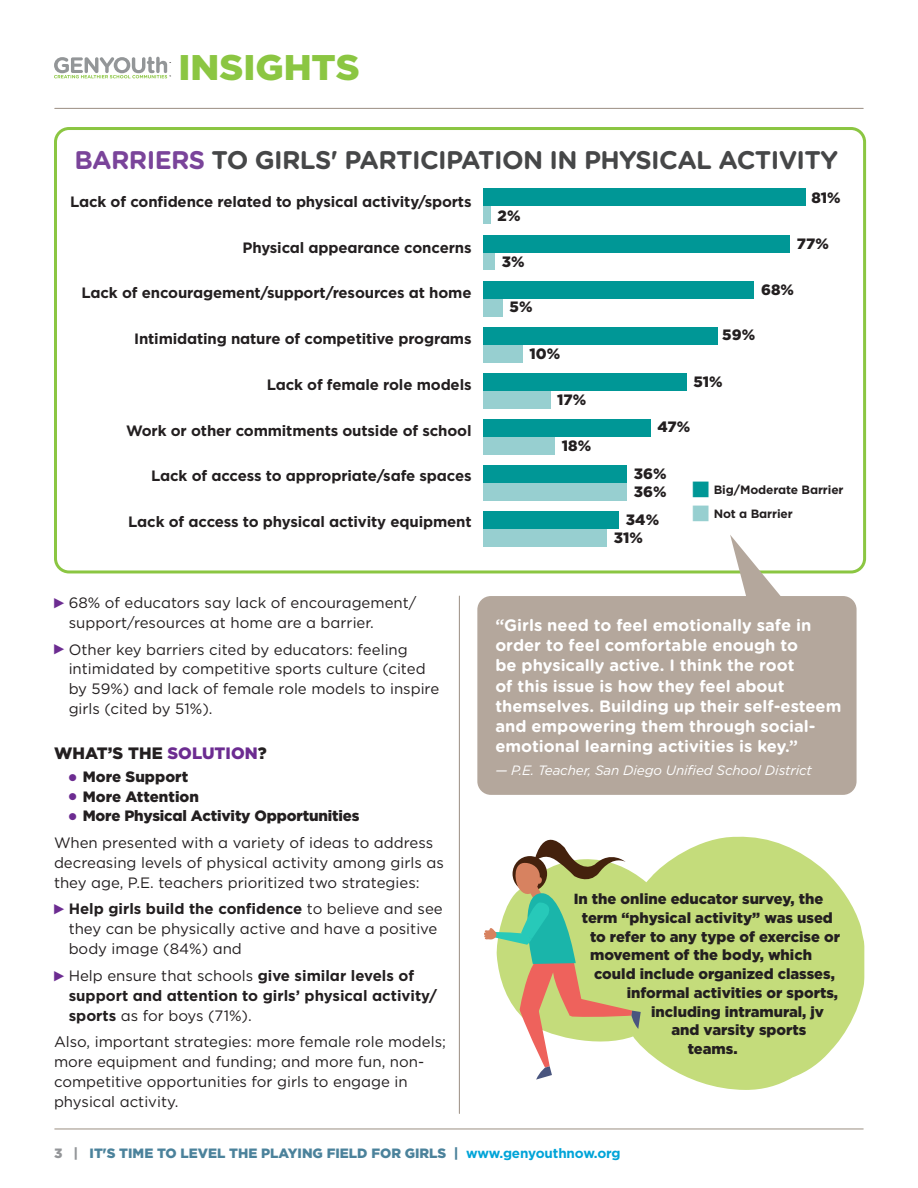
<style>
.page{position:relative;width:918px;height:1188px;background:#fff}
.page>*{position:absolute;margin:0;border:0;box-sizing:border-box;transform-origin:0 0}
.t1{font:900 35.7px "Gotham";color:#8bc642}
.t2{font:700 25.5px "Gotham Rounded";letter-spacing:-.025em;color:#464748}
.t3{font:700 16.5px/20.2px "Gotham Rounded";color:#fff}
.t4{font:900 16.5px "Gotham";letter-spacing:.005em;color:#231f20}
.t5{font:15px/19.8px "Gotham";color:#231f20}
.t6{font:700 15px/19.8px "Gotham";letter-spacing:-.01em;color:#231f20}
.t7{font:900 15px/17.9px "Gotham";letter-spacing:.005em;color:#231f20}
.t8{font:900 14.7px "Gotham";color:#231f20}
.t9{font:900 13.5px "Gotham";color:#4b829b}
.t10{font:italic 13.5px "Gotham";letter-spacing:-.01em;color:#fff}
.t11{font:700 12px/24px "Gotham";letter-spacing:-.01em;color:#231f20}
.s1{color:#7a449a}
.s2{color:#6c2c91}
.s3{font-size:21px;color:#6c2c91}
.s4{font-weight:900;font-size:21px;color:#6c2c91}
.s5{font-weight:900}
.s6{font-weight:700}
.s7{font-weight:400}
.s8{font-family:"Universal Newswith Comm Pi";font-weight:400;font-size:19.5px;color:#009796}
.s9{font-family:"Universal Newswith Comm Pi";font-weight:400;font-size:19.5px;color:#97cfd0}
.s10{color:#939598}
.s11{font-weight:700;color:#00a4d8}
</style>
<div class="page">
<hr style="left:55px;top:108px;width:808px;height:1px;background:#9a8e82">
<hr style="left:55px;top:1129px;width:808px;height:1px;background:#9a8e82">
<div style="left:54px;top:127px;width:812px;height:446px;border:3px solid #8bc642;border-radius:14px"></div>
<svg style="left:54px;top:57px;width:117px;height:21px"></svg>
<div style="left:477px;top:596px;width:380px;height:199px;background:#b4a79c;border-radius:14px"></div>
<svg style="left:730px;top:535px;width:64px;height:61px"></svg>
<div style="left:483px;top:529px;width:124px;height:18px;background:#97cfd0"></div>
<div style="left:483px;top:483px;width:144px;height:18px;background:#97cfd0"></div>
<div style="left:483px;top:437px;width:72px;height:18px;background:#97cfd0"></div>
<div style="left:483px;top:391px;width:68px;height:18px;background:#97cfd0"></div>
<div style="left:483px;top:345px;width:40px;height:18px;background:#97cfd0"></div>
<div style="left:483px;top:299px;width:20px;height:17px;background:#97cfd0"></div>
<div style="left:483px;top:253px;width:12px;height:17px;background:#97cfd0"></div>
<div style="left:483px;top:206px;width:8px;height:18px;background:#97cfd0"></div>
<div style="left:483px;top:511px;width:136px;height:18px;background:#009796"></div>
<div style="left:483px;top:465px;width:144px;height:18px;background:#009796"></div>
<div style="left:483px;top:419px;width:167px;height:18px;background:#009796"></div>
<div style="left:483px;top:373px;width:203px;height:18px;background:#009796"></div>
<div style="left:483px;top:327px;width:235px;height:18px;background:#009796"></div>
<div style="left:483px;top:281px;width:271px;height:18px;background:#009796"></div>
<div style="left:483px;top:235px;width:307px;height:18px;background:#009796"></div>
<div style="left:483px;top:189px;width:323px;height:17px;background:#009796"></div>
<hr style="left:459px;top:596px;width:1px;height:517px;background:#9a8e82">
<svg style="left:641px;top:836px;width:223px;height:254px;fill:#c4dc7b"></svg>
<svg style="left:484px;top:839px;width:157px;height:241px"></svg>
<h1 class="t1" style="left:179px;top:43px;width:183px">INSIGHTS</h1>
<h2 class="t2" style="left:75px;top:142px;width:765px"><span class="s1">BARRIERS</span> TO GIRLS' PARTICIPATION IN PHYSICAL ACTIVITY</h2>
<p class="t6" style="left:70px;top:191px;width:403px">Lack of confidence related to physical activity/sports</p>
<p class="t6" style="left:243px;top:237px;width:231px">Physical appearance concerns</p>
<p class="t6" style="left:82px;top:283px;width:392px">Lack of encouragement/support/resources at home</p>
<p class="t6" style="left:134px;top:329px;width:339px">Intimidating nature of competitive programs</p>
<p class="t6" style="left:267px;top:374px;width:206px">Lack of female role models</p>
<p class="t6" style="left:126px;top:420px;width:347px">Work or other commitments outside of school</p>
<p class="t6" style="left:151px;top:466px;width:322px">Lack of access to appropriate/safe spaces</p>
<p class="t6" style="left:128px;top:512px;width:345px">Lack of access to physical activity equipment</p>
<p class="t5" style="left:69px;top:593px;width:349px">68% of educators say lack of encouragement/ support/resources at home are a barrier.</p>
<p class="t5" style="left:69px;top:639px;width:372px">Other key barriers cited by educators: feeling intimidated by competitive sports culture (cited by 59%) and lack of female role models to inspire girls (cited by 51%).</p>
<p class="t4" style="left:54px;top:741px;width:214px">WHAT’S THE <span class="s2">SOLUTION</span>?</p>
<p class="t7" style="left:68px;top:768px;width:122px"><span class="s3">•</span> More Support</p>
<p class="t7" style="left:68px;top:788px;width:133px"><span class="s3">•</span> More Attention</p>
<p class="t5" style="left:54px;top:802px;width:381px;line-height:26.7px;text-indent:13px"><span class="s4">•</span> <span class="s5">More Physical Activity Opportunities<br></span>When presented with a variety of ideas to address</p>
<p class="t5" style="left:54px;top:852px;width:391px">decreasing levels of physical activity among girls as they age, P.E. teachers prioritized two strategies:</p>
<p class="t5" style="left:69px;top:899px;width:376px"><span class="s6">Help girls build the confidence</span> to believe and see they can be physically active and have a positive body image (84%) and</p>
<p class="t6" style="left:69px;top:966px;width:370px"><span class="s7">Help ensure that schools</span> give similar levels of support and attention to girls’ physical activity/ sports <span class="s7">as for boys (71%).</span></p>
<p class="t5" style="left:54px;top:1032px;width:394px">Also, important strategies: more female role models; more equipment and funding; and more fun, non&shy;competitive opportunities for girls to engage in physical activity.</p>
<p class="t7" style="left:498px;top:206px;width:24px">2%</p>
<p class="t7" style="left:502px;top:253px;width:24px">3%</p>
<p class="t7" style="left:509px;top:298px;width:25px">5%</p>
<p class="t7" style="left:529px;top:344px;width:32px">10%</p>
<p class="t7" style="left:557px;top:390px;width:31px">17%</p>
<p class="t7" style="left:562px;top:436px;width:31px">18%</p>
<p class="t7" style="left:811px;top:188px;width:31px">81%</p>
<p class="t7" style="left:797px;top:234px;width:34px">77%</p>
<p class="t7" style="left:761px;top:280px;width:35px">68%</p>
<p class="t7" style="left:722px;top:326px;width:34px">59%</p>
<p class="t7" style="left:693px;top:372px;width:31px">51%</p>
<p class="t7" style="left:657px;top:418px;width:34px">47%</p>
<p class="t7" style="left:634px;top:465px;width:34px">36%<br>36%</p>
<p class="t7" style="left:614px;top:510px;width:47px;line-height:18.3px;text-indent:12px">34%<br>31%</p>
<p class="t11" style="left:692px;top:478px;width:153px"><span class="s8">m</span> Big/Moderate Barrier <span class="s9">m</span> Not a Barrier</p>
<p class="t3" style="left:495px;top:614px;width:348px">“Girls need to feel emotionally safe in order to feel comfortable enough to<br>be physically active. I think the root<br>of this issue is how they feel about themselves. Building up their self-esteem and empowering them through social&shy;emotional learning activities is key.”</p>
<p class="t10" style="left:495px;top:761px;width:318px">— P.E. Teacher, San Diego Unified School District</p>
<p class="t8" style="left:574px;top:889px;width:251px">In the online educator survey, the</p>
<p class="t8" style="left:582px;top:908px;width:252px">term “physical activity” was used</p>
<p class="t8" style="left:590px;top:926px;width:251px">to refer to any type of exercise or</p>
<p class="t8" style="left:590px;top:945px;width:224px">movement of the body, which</p>
<p class="t8" style="left:594px;top:964px;width:242px">could include organized classes,</p>
<p class="t8" style="left:627px;top:983px;width:213px">informal activities or sports,</p>
<p class="t8" style="left:651px;top:1001px;width:174px">including intramural, jv</p>
<p class="t8" style="left:672px;top:1020px;width:136px">and varsity sports</p>
<p class="t8" style="left:688px;top:1039px;width:51px">teams.</p>
<p class="t9" style="left:54px;top:1144px;width:568px"><span class="s10">3 |</span> IT'S TIME TO LEVEL THE PLAYING FIELD FOR GIRLS | <span class="s11">www.genyouthnow.org</span></p>
</div>
